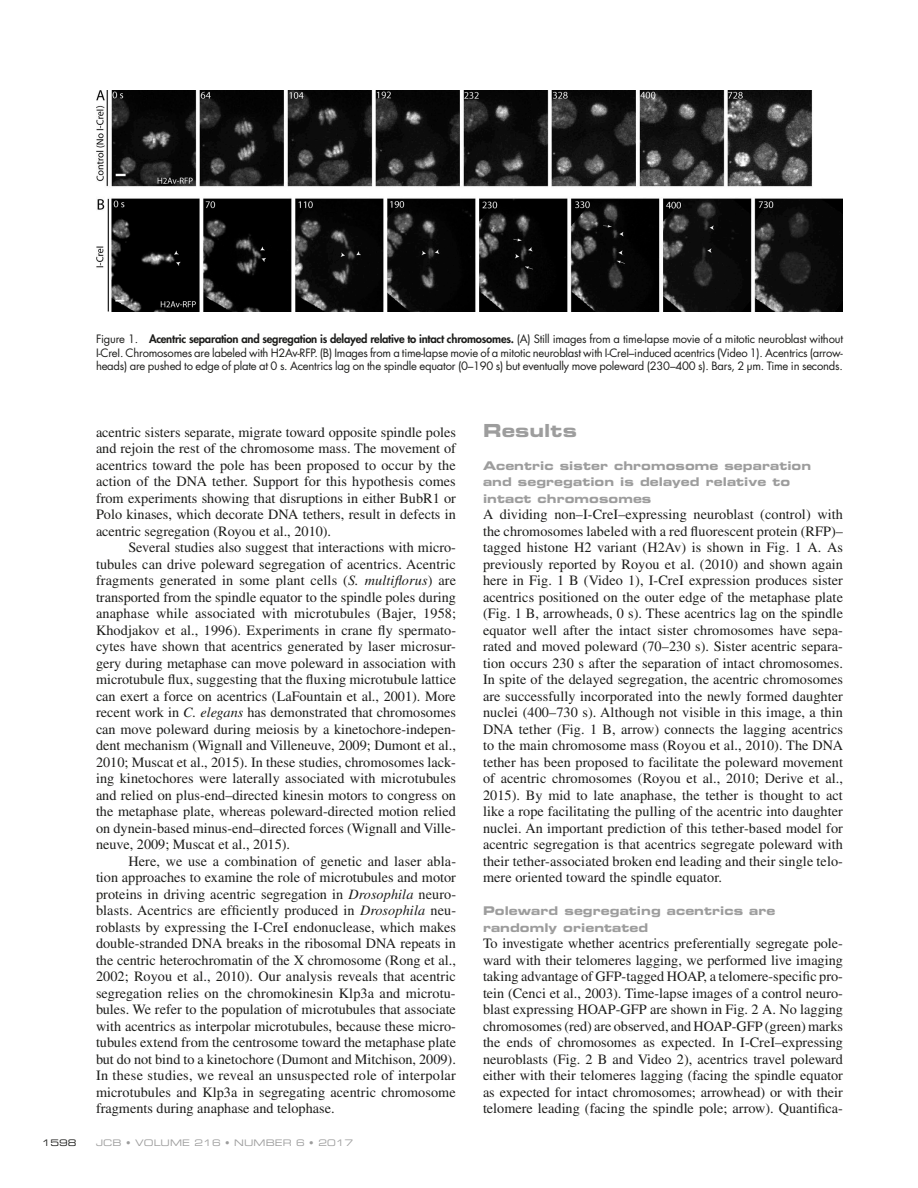
<style>
.page{position:relative;width:918px;height:1188px;background:#fff}
.page>*{position:absolute;margin:0;border:0;box-sizing:border-box;transform-origin:0 0}
.t1{font:18px "Eurostile LT Std Bold Ex 2";letter-spacing:.005em;color:#9d9d9d}
.t2{font:14.25px/16.5px "Times LT Std";color:#1d1d1b;text-align:justify}
.t3{font:12px/16.5px "Eurostile LT Std Bold Ex 2";letter-spacing:.005em;color:#9d9d9d}
.t4{font:11.25px/13.5px "Futura Std";letter-spacing:-.02em;color:#1d1d1b;text-align:justify}
.t5{font:9px "Eurostile LT Std Ex 2";letter-spacing:.01em;color:#9d9d9d}
.t6{font:9px "Eurostile LT Std Ex 2";color:#1d1d1b}
.s1{font-weight:800}
.s2{font-style:italic}
</style>
<div class="page">
<img style="left:96px;top:90px;width:747px;height:222px">
<p class="t4" style="left:96px;top:332px;width:749px">Figure 1. <span class="s1">Acentric separation and segregation is delayed relative to intact chromosomes.</span> (A) Still images from a time-lapse movie of a mitotic neuroblast without I-CreI. Chromosomes are labeled with H2Av-RFP. (B) Images from a time-lapse movie of a mitotic neuroblast with I-CreI–induced acentrics (Video 1). Acentrics (arrow&shy;heads) are pushed to edge of plate at 0 s. Acentrics lag on the spindle equator (0–190 s) but eventually move poleward (230–400 s). Bars, 2 µm. Time in seconds.</p>
<p class="t2" style="left:96px;top:423px;width:362px">acentric sisters separate, migrate toward opposite spindle poles and rejoin the rest of the chromosome mass. The movement of acentrics toward the pole has been proposed to occur by the action of the DNA tether. Support for this hypothesis comes from experiments showing that disruptions in either BubR1 or Polo kinases, which decorate DNA tethers, result in defects in acentric segregation (Royou et al., 2010).</p>
<p class="t2" style="left:96px;top:539px;width:362px;text-indent:32px">Several studies also suggest that interactions with micro&shy;tubules can drive poleward segregation of acentrics. Acentric fragments generated in some plant cells (<span class="s2">S. multiflorus</span>) are transported from the spindle equator to the spindle poles during anaphase while associated with microtubules (Bajer, 1958; Khodjakov et al., 1996). Experiments in crane fly spermato&shy;cytes have shown that acentrics generated by laser microsur&shy;gery during metaphase can move poleward in association with microtubule flux, suggesting that the fluxing microtubule lattice can exert a force on acentrics (LaFountain et al., 2001). More recent work in <span class="s2">C. elegans</span> has demonstrated that chromosomes can move poleward during meiosis by a kinetochore-indepen&shy;dent mechanism (Wignall and Villeneuve, 2009; Dumont et al., 2010; Muscat et al., 2015). In these studies, chromosomes lack&shy;ing kinetochores were laterally associated with microtubules and relied on plus-end–directed kinesin motors to congress on the metaphase plate, whereas poleward-directed motion relied on dynein-based minus-end–directed forces (Wignall and Ville&shy;neuve, 2009; Muscat et al., 2015).</p>
<p class="t2" style="left:96px;top:852px;width:362px;text-indent:32px">Here, we use a combination of genetic and laser abla&shy;tion approaches to examine the role of microtubules and motor proteins in driving acentric segregation in <span class="s2">Drosophila</span> neuro&shy;blasts. Acentrics are efficiently produced in <span class="s2">Drosophila</span> neu&shy;roblasts by expressing the I-CreI endonuclease, which makes double-stranded DNA breaks in the ribosomal DNA repeats in the centric heterochromatin of the X chromosome (Rong et al., 2002; Royou et al., 2010). Our analysis reveals that acentric segregation relies on the chromokinesin Klp3a and microtu&shy;bules. We refer to the population of microtubules that associate with acentrics as interpolar microtubules, because these micro&shy;tubules extend from the centrosome toward the metaphase plate but do not bind to a kinetochore (Dumont and Mitchison, 2009).<br>In these studies, we reveal an unsuspected role of interpolar microtubules and Klp3a in segregating acentric chromosome fragments during anaphase and telophase.</p>
<p class="t6" style="left:42px;top:1136px;width:36px">1598</p>
<p class="t5" style="left:96px;top:1136px;width:259px">JCB • VOLUME 216 • NUMBER 6 • 2017</p>
<p class="t1" style="left:483px;top:417px;width:95px">Results</p>
<p class="t3" style="left:483px;top:457px;width:330px">Acentric sister chromosome separation and segregation is delayed relative to intact chromosomes</p>
<p class="t2" style="left:483px;top:506px;width:362px">A dividing non–I-CreI–expressing neuroblast (control) with the chromosomes labeled with a red fluorescent protein (RFP)– tagged histone H2 variant (H2Av) is shown in Fig. 1 A. As previously reported by Royou et al. (2010) and shown again here in Fig. 1 B (Video 1), I-CreI expression produces sister acentrics positioned on the outer edge of the metaphase plate (Fig. 1 B, arrowheads, 0 s). These acentrics lag on the spindle equator well after the intact sister chromosomes have sepa&shy;rated and moved poleward (70–230 s). Sister acentric separa&shy;tion occurs 230 s after the separation of intact chromosomes.<br>In spite of the delayed segregation, the acentric chromosomes are successfully incorporated into the newly formed daughter nuclei (400–730 s). Although not visible in this image, a thin DNA tether (Fig. 1 B, arrow) connects the lagging acentrics to the main chromosome mass (Royou et al., 2010). The DNA tether has been proposed to facilitate the poleward movement of acentric chromosomes (Royou et al., 2010; Derive et al., 2015). By mid to late anaphase, the tether is thought to act like a rope facilitating the pulling of the acentric into daughter nuclei. An important prediction of this tether-based model for acentric segregation is that acentrics segregate poleward with their tether-associated broken end leading and their single telo&shy;mere oriented toward the spindle equator.</p>
<p class="t3" style="left:483px;top:902px;width:294px">Poleward segregating acentrics are randomly orientated</p>
<p class="t2" style="left:483px;top:935px;width:362px">To investigate whether acentrics preferentially segregate pole&shy;ward with their telomeres lagging, we performed live imaging taking advantage of GFP-tagged HOAP, a telomere-specific pro&shy;tein (Cenci et al., 2003). Time-lapse images of a control neuro&shy;blast expressing HOAP-GFP are shown in Fig. 2 A. No lagging chromosomes (red) are observed, and HOAP-GFP (green) marks the ends of chromosomes as expected. In I-CreI–expressing neuroblasts (Fig. 2 B and Video 2), acentrics travel poleward either with their telomeres lagging (facing the spindle equator as expected for intact chromosomes; arrowhead) or with their telomere leading (facing the spindle pole; arrow). Quantifica-</p>
</div>
